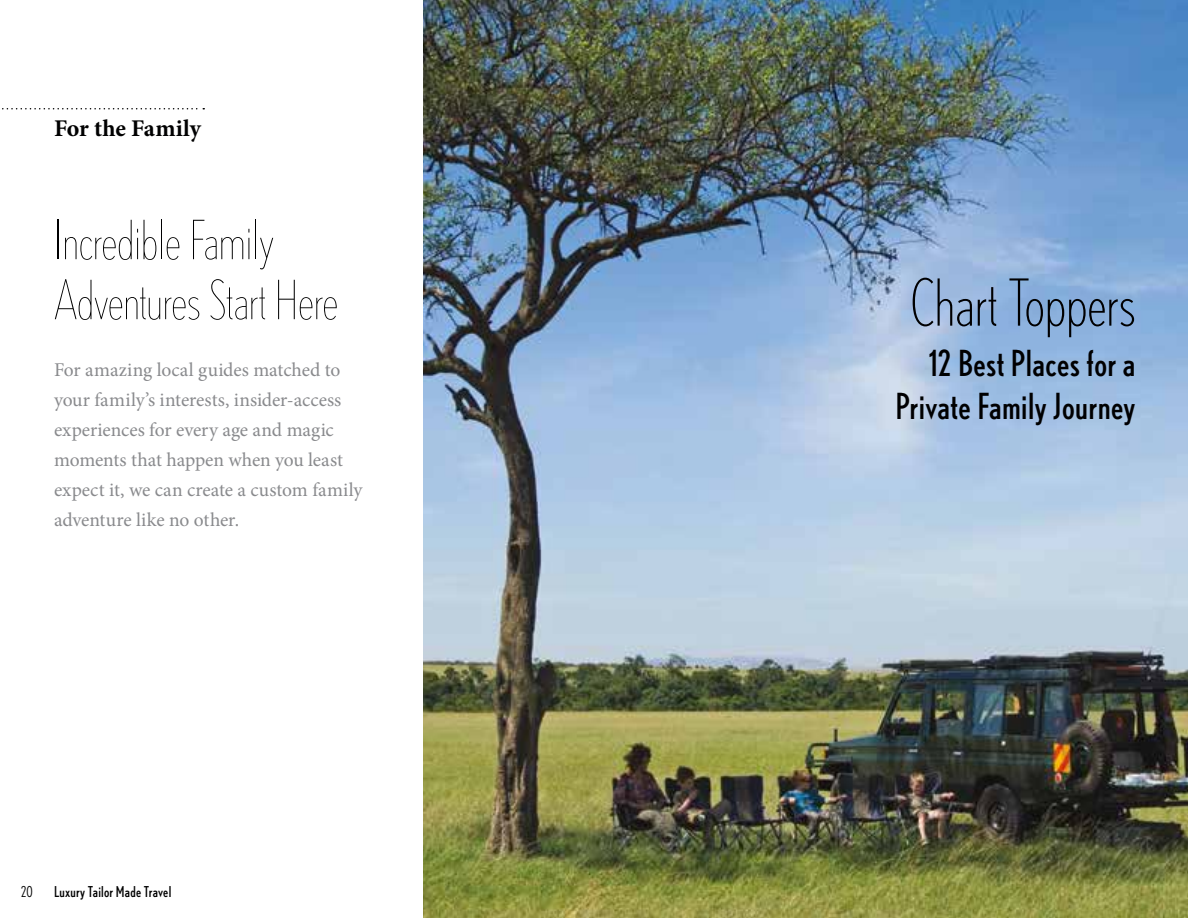
<style>
.page{position:relative;width:1188px;height:918px;background:#fff}
.page>*{position:absolute;margin:0;border:0;box-sizing:border-box;transform-origin:0 0}
.t1{font:300 condensed 64.65px "Nobel";color:#000001}
.t2{font:200 condensed 54px/60px "Nobel";color:#000001}
.t3{font:condensed 36px/43px "Nobel";letter-spacing:.01em;color:#000001;text-align:right}
.t4{font:700 24px "Minion Pro";letter-spacing:-.005em;color:#000001}
.t5{font:19.5px/30px "Minion Pro";letter-spacing:-.005em;color:#898a8d}
.t6{font:condensed 15px "Nobel";letter-spacing:.015em;color:#000001}
.t7{font:condensed 15px "Nobel";color:#000001}
</style>
<div class="page">
<img style="left:423px;top:0;width:765px;height:918px">
<svg style="left:2px;top:108px;width:202px;height:2px"></svg>
<p class="t4" style="left:54px;top:111px;width:149px">For the Family</p>
<h2 class="t2" style="left:54px;top:210px;width:286px">Incredible Family<br>Adventures Start Here</h2>
<p class="t5" style="left:54px;top:355px;width:310px">For amazing local guides matched to your family’s interests, insider-access experiences for every age and magic moments that happen when you least expect it, we can create a custom family adventure like no other.</p>
<p class="t7" style="left:21px;top:883px;width:13px">20</p>
<p class="t6" style="left:54px;top:883px;width:119px">Luxury Tailor Made Travel</p>
<h1 class="t1" style="left:910px;top:264px;width:226px">Chart Toppers</h1>
<h3 class="t3" style="left:896px;top:341px;width:241px">12 Best Places for a<br>Private Family Journey</h3>
</div>
